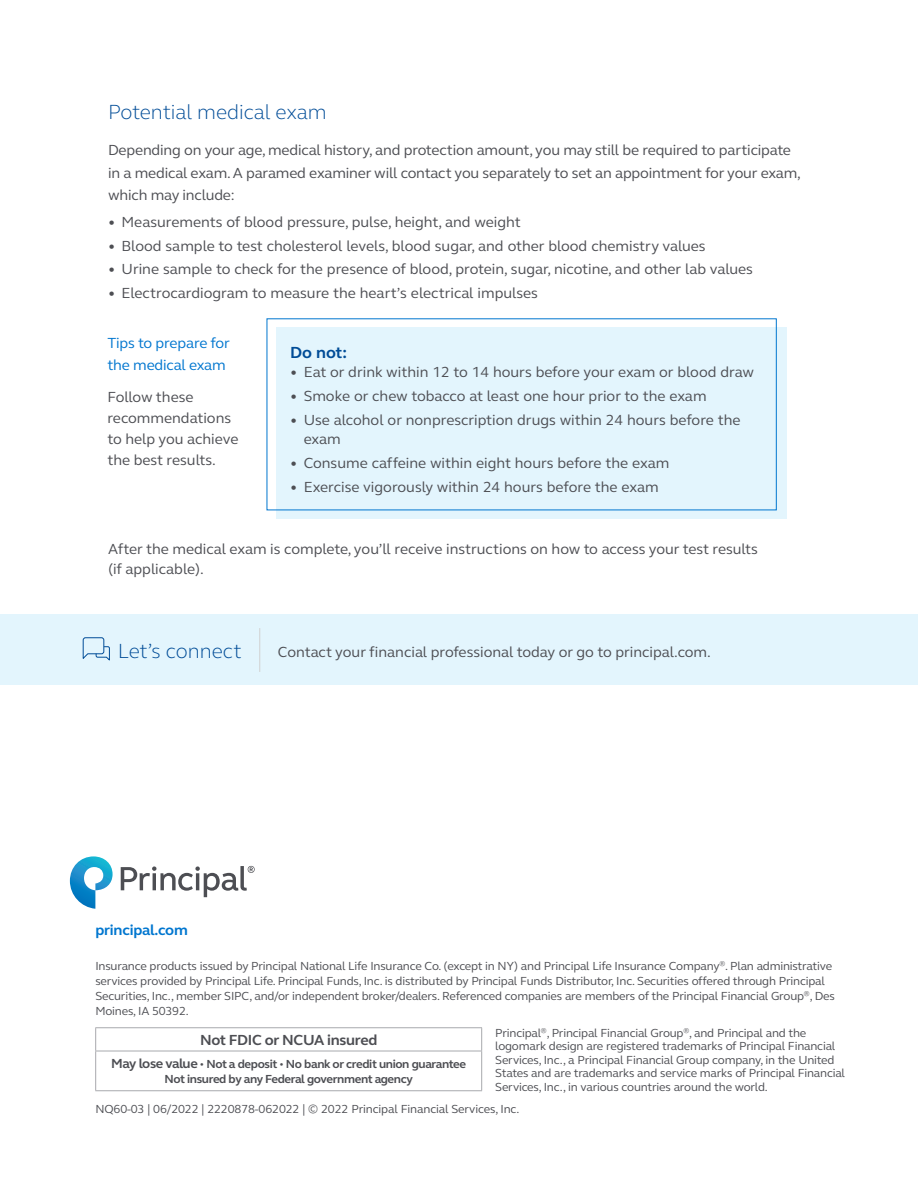
<style>
.page{position:relative;width:918px;height:1188px;background:#fff}
.page>*{position:absolute;margin:0;border:0;box-sizing:border-box;transform-origin:0 0}
.t1{font:300 21px "FS Elliot Pro";color:#004c97}
.t2{font:700 16.5px "FS Elliot Pro";color:#004c97}
.t3{font:15px/21px "FS Elliot Pro";color:#4d4e53}
.t4{font:15px/22.5px "FS Elliot Pro";letter-spacing:-.01em;color:#0076cf}
.t5{font:700 15px "FS Elliot Pro";letter-spacing:-.02em;color:#4d4e53}
.t6{font:700 15px "FS Elliot Pro";letter-spacing:-.015em;color:#0076cf}
.t7{font:12px/13.5px "FS Elliot Pro";letter-spacing:-.015em;color:#4d4e53}
.t8{font:700 12px/15px "FS Elliot Pro";letter-spacing:-.03em;color:#4d4e53;text-align:center}
.s1{font-weight:700}
.s2{font-size:13.5px}
.s3{font-size:9px}
</style>
<div class="page">
<div style="left:0;top:615px;width:918px;height:70px;background:#e3f5fd"></div>
<hr style="left:259px;top:628px;width:1px;height:44px;background:#d1d1d2">
<svg style="left:82px;top:637px;width:28px;height:24px"></svg>
<div style="left:277px;top:328px;width:510px;height:191px;background:#e3f5fd"></div>
<svg style="left:95px;top:1028px;width:1px;height:23px"></svg>
<hr style="left:95px;top:1027px;width:387px;height:1px;background:#a8a9ad">
<svg style="left:481px;top:1028px;width:1px;height:23px"></svg>
<hr style="left:95px;top:1051px;width:1px;height:39px;background:#a8a9ad">
<hr style="left:95px;top:1051px;width:387px;height:1px;background:#a8a9ad">
<hr style="left:481px;top:1051px;width:1px;height:39px;background:#a8a9ad">
<hr style="left:95px;top:1090px;width:387px;height:1px;background:#a8a9ad">
<svg style="left:70px;top:856px;width:43px;height:53px"></svg>
<svg style="left:121px;top:866px;width:134px;height:31px"></svg>
<h1 class="t1" style="left:108px;top:98px;width:220px">Potential medical exam</h1>
<p class="t3" style="left:108px;top:139px;width:694px;line-height:22.5px">Depending on your age, medical history, and protection amount, you may still be required to participate in a medical exam. A paramed examiner will contact you separately to set an appointment for your exam, which may include:</p>
<p class="t3" style="left:108px;top:211px;width:414px"><span class="s1">•</span> Measurements of blood pressure, pulse, height, and weight</p>
<p class="t3" style="left:108px;top:235px;width:599px"><span class="s1">•</span> Blood sample to test cholesterol levels, blood sugar, and other blood chemistry values</p>
<p class="t3" style="left:108px;top:258px;width:647px"><span class="s1">•</span> Urine sample to check for the presence of blood, protein, sugar, nicotine, and other lab values</p>
<p class="t3" style="left:108px;top:282px;width:431px"><span class="s1">•</span> Electrocardiogram to measure the heart’s electrical impulses</p>
<p class="t4" style="left:107px;top:331px;width:124px">Tips to prepare for the medical exam</p>
<p class="t3" style="left:107px;top:387px;width:132px">Follow these recommendations to help you achieve the best results.</p>
<p class="t2" style="left:290px;top:341px;width:58px">Do not:</p>
<p class="t3" style="left:290px;top:361px;width:465px"><span class="s1">•</span> Eat or drink within 12 to 14 hours before your exam or blood draw</p>
<p class="t3" style="left:290px;top:385px;width:418px"><span class="s1">•</span> Smoke or chew tobacco at least one hour prior to the exam</p>
<p class="t3" style="left:304px;top:410px;width:438px;line-height:19.5px;text-indent:-14px"><span class="s1">•</span> Use alcohol or nonprescription drugs within 24 hours before the exam</p>
<p class="t3" style="left:290px;top:452px;width:381px"><span class="s1">•</span> Consume caffeine within eight hours before the exam</p>
<p class="t3" style="left:290px;top:476px;width:370px"><span class="s1">•</span> Exercise vigorously within 24 hours before the exam</p>
<p class="t3" style="left:108px;top:539px;width:652px;line-height:19.5px">After the medical exam is complete, you’ll receive instructions on how to access your test results (if applicable).</p>
<h1 class="t1" style="left:118px;top:636px;width:125px">Let’s connect</h1>
<p class="t3" style="left:278px;top:641px;width:434px">Contact your financial professional today or go to principal.com.</p>
<p class="t6" style="left:95px;top:920px;width:94px">principal.com</p>
<p class="t7" style="left:95px;top:958px;width:741px;line-height:15px">Insurance products issued by Principal National Life Insurance Co. (except in NY) and Principal Life Insurance Company<sup>®</sup>. Plan administrative services provided by Principal Life. Principal Funds, Inc. is distributed by Principal Funds Distributor, Inc. Securities offered through Principal Securities, Inc., member SIPC, and/or independent broker/dealers. Referenced companies are members of the Principal Financial Group<sup>®</sup>, Des Moines, IA 50392.</p>
<p class="t5" style="left:200px;top:1030px;width:179px">Not FDIC or NCUA insured</p>
<p class="t7" style="left:495px;top:1026px;width:351px">Principal<sup>®</sup>, Principal Financial Group<sup>®</sup>, and Principal and the logomark design are registered trademarks of Principal Financial Services, Inc., a Principal Financial Group company, in the United States and are trademarks and service marks of Principal Financial Services, Inc., in various countries around the world.</p>
<p class="t8" style="left:111px;top:1056px;width:356px"><span class="s2">May lose value</span> <span class="s3">•</span> Not a deposit <span class="s3">•</span> No bank or credit union guarantee<br>Not insured by any Federal government agency</p>
<p class="t7" style="left:95px;top:1102px;width:426px">NQ60-03 | 06/2022 | 2220878-062022 | © 2022 Principal Financial Services, Inc.</p>
</div>
